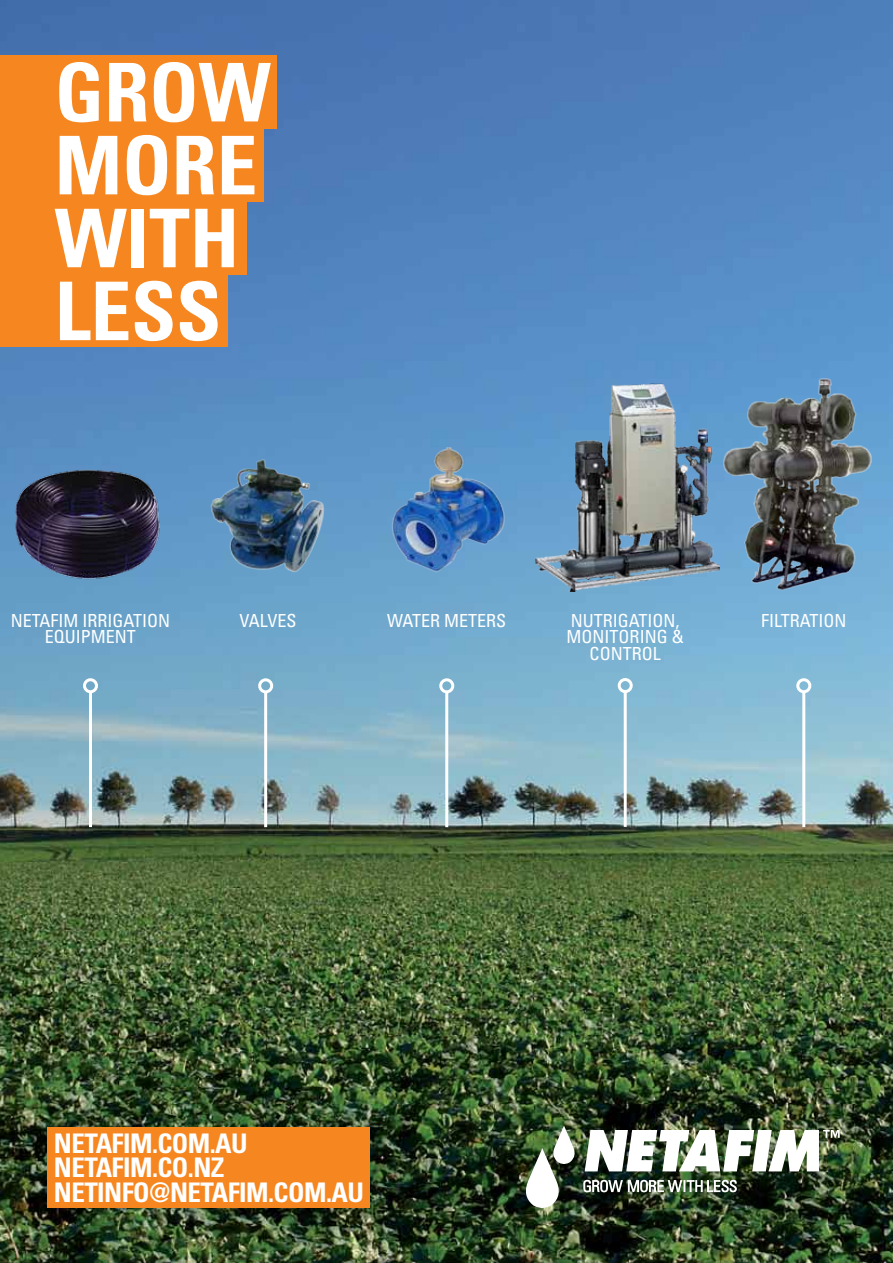
<style>
.page{position:relative;width:893px;height:1263px;background:#fff}
.page>*{position:absolute;margin:0;border:0;box-sizing:border-box;transform-origin:0 0}
.t1{font:700 condensed 81px/72.9px "Univers LT Std";color:#fff}
.t2{font:700 condensed 27px "Univers LT Std";color:#fff}
.t3{font:condensed 18px/16.2px "Univers LT Std";color:#fff;text-align:center}
</style>
<div class="page">
<img style="left:0;top:0;width:893px;height:1263px">
<div style="left:0;top:56px;width:277px;height:73px;background:#f6861f"></div>
<div style="left:0;top:201px;width:246px;height:74px;background:#f6861f"></div>
<img style="left:585px;top:1130px;width:255px;height:41px">
<img style="left:526px;top:1125px;width:49px;height:83px">
<svg style="left:583px;top:1180px;width:154px;height:12px"></svg>
<div style="left:0;top:129px;width:264px;height:72px;background:#f6861f"></div>
<div style="left:0;top:275px;width:228px;height:72px;background:#f6861f"></div>
<div style="left:48px;top:1127px;width:322px;height:81px;background:#f6861f"></div>
<hr style="left:89px;top:692px;width:3px;height:135px;background:#fff">
<div style="left:83px;top:678px;width:15px;height:15px;border:3px solid #fff;border-radius:50%"></div>
<img style="left:12px;top:468px;width:156px;height:118px">
<hr style="left:264px;top:692px;width:3px;height:135px;background:#fff">
<div style="left:258px;top:678px;width:15px;height:15px;border:3px solid #fff;border-radius:50%"></div>
<img style="left:205px;top:458px;width:126px;height:116px">
<hr style="left:445px;top:692px;width:3px;height:135px;background:#fff">
<div style="left:439px;top:678px;width:15px;height:15px;border:3px solid #fff;border-radius:50%"></div>
<img style="left:382px;top:444px;width:131px;height:135px">
<hr style="left:624px;top:691px;width:3px;height:136px;background:#fff">
<div style="left:618px;top:678px;width:15px;height:15px;border:3px solid #fff;border-radius:50%"></div>
<img style="left:535px;top:384px;width:184px;height:208px">
<hr style="left:802px;top:692px;width:3px;height:135px;background:#fff">
<div style="left:796px;top:678px;width:15px;height:15px;border:3px solid #fff;border-radius:50%"></div>
<img style="left:719px;top:373px;width:168px;height:219px">
<h1 class="t1" style="left:55px;top:56px;width:196px">GROW<br>MORE<br>WIT H<br>LESS</h1>
<p class="t3" style="left:11px;top:612px;width:161px">NETAFIM IRRIGATION<br>EQUIPMENT</p>
<p class="t3" style="left:240px;top:612px;width:58px">VALVES</p>
<p class="t3" style="left:387px;top:612px;width:121px">WATER METERS</p>
<p class="t3" style="left:567px;top:612px;width:119px">NUTRIGATION,<br>MONITORING &amp;<br>CONTROL</p>
<p class="t3" style="left:761px;top:612px;width:87px">FILTRATION</p>
<h2 class="t2" style="left:54px;top:1127px;width:15px">NETAFIM</h2>
<h2 class="t2" style="left:152px;top:1127px;width:24px">.COM</h2>
<h2 class="t2" style="left:210px;top:1127px;width:22px">.AU</h2>
<h2 class="t2" style="left:54px;top:1151px;width:15px">NETAFIM</h2>
<h2 class="t2" style="left:152px;top:1151px;width:57px">.CO.NZ</h2>
<h2 class="t2" style="left:54px;top:1175px;width:15px">NETINFO</h2>
<h2 class="t2" style="left:149px;top:1175px;width:36px">@NETAFIM</h2>
<h2 class="t2" style="left:268px;top:1175px;width:24px">.COM</h2>
<h2 class="t2" style="left:326px;top:1175px;width:22px">.AU</h2>
</div>
